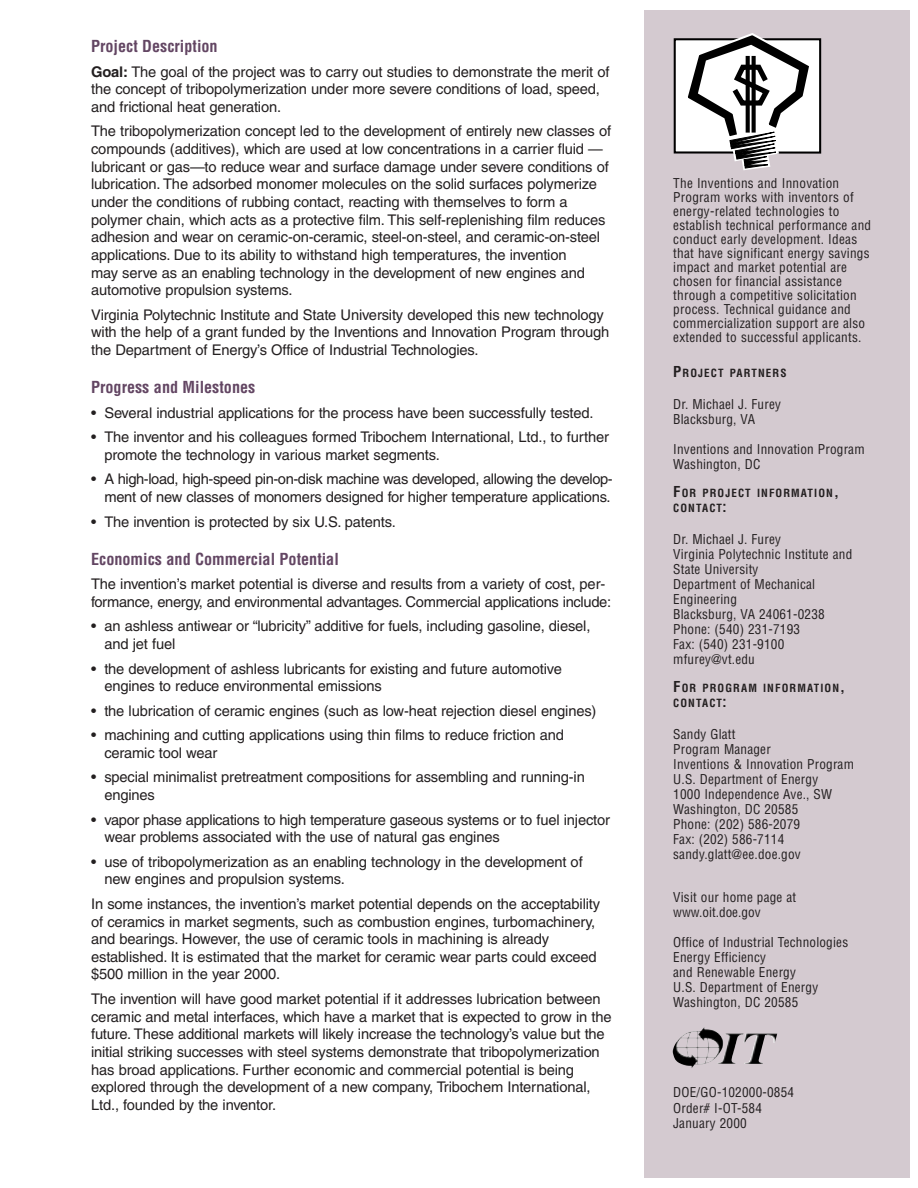
<style>
.page{position:relative;width:918px;height:1188px;background:#fff}
.page>*{position:absolute;margin:0;border:0;box-sizing:border-box;transform-origin:0 0}
.t1{font:700 condensed 16.2px "Helvetica";color:#634663}
.t2{font:14.7px/17.7px "Helvetica";letter-spacing:-.01em;color:#231f20}
.t3{font:condensed 13.2px/15px "Helvetica";letter-spacing:.015em;color:#231f20}
.t4{font:700 condensed 10.95px/15px "Helvetica";letter-spacing:.1em;color:#231f20}
.s1{font-weight:700}
.s2{font-size:14.7px}
</style>
<div class="page">
<div style="left:644px;top:11px;width:266px;height:1167px;background:#d4cad0"></div>
<img style="left:673px;top:1027px;width:104px;height:41px">
<div style="left:674px;top:38px;width:147px;height:116px;background:#fff;border:2px solid #000"></div>
<svg style="left:684px;top:33px;width:129px;height:137px"></svg>
<p class="t1" style="left:91px;top:40px;width:128px">Project Description</p>
<p class="t2" style="left:91px;top:64px;width:520px"><span class="s1">Goal:</span> The goal of the project was to carry out studies to demonstrate the merit of the concept of tribopolymerization under more severe conditions of load, speed, and frictional heat generation.</p>
<p class="t2" style="left:91px;top:124px;width:522px">The tribopolymerization concept led to the development of entirely new classes of compounds (additives), which are used at low concentrations in a carrier fluid — lubricant or gas—to reduce wear and surface damage under severe conditions of lubrication. The adsorbed monomer molecules on the solid surfaces polymerize under the conditions of rubbing contact, reacting with themselves to form a polymer chain, which acts as a protective film. This self-replenishing film reduces adhesion and wear on ceramic-on-ceramic, steel-on-steel, and ceramic-on-steel applications. Due to its ability to withstand high temperatures, the invention<br>may serve as an enabling technology in the development of new engines and automotive propulsion systems.</p>
<p class="t2" style="left:91px;top:307px;width:520px">Virginia Polytechnic Institute and State University developed this new technology with the help of a grant funded by the Inventions and Innovation Program through the Department of Energy’s Office of Industrial Technologies.</p>
<p class="t1" style="left:91px;top:381px;width:166px">Progress and Milestones</p>
<p class="t2" style="left:91px;top:405px;width:504px">• Several industrial applications for the process have been successfully tested.</p>
<p class="t2" style="left:104px;top:430px;width:506px;text-indent:-13px">• The inventor and his colleagues formed Tribochem International, Ltd., to further promote the technology in various market segments.</p>
<p class="t2" style="left:91px;top:472px;width:523px;text-align:right">• A high-load, high-speed pin-on-disk machine was developed, allowing the develop&shy;ment of new classes of monomers designed for higher temperature applications.</p>
<p class="t2" style="left:91px;top:514px;width:306px">• The invention is protected by six U.S. patents.</p>
<p class="t1" style="left:91px;top:553px;width:249px">Economics and Commercial Potential</p>
<p class="t2" style="left:91px;top:577px;width:522px">The invention’s market potential is diverse and results from a variety of cost, per&shy;formance, energy, and environmental advantages. Commercial applications include:</p>
<p class="t2" style="left:104px;top:619px;width:488px;text-indent:-13px">• an ashless antiwear or “lubricity” additive for fuels, including gasoline, diesel, and jet fuel</p>
<p class="t2" style="left:104px;top:661px;width:459px;text-indent:-13px">• the development of ashless lubricants for existing and future automotive engines to reduce environmental emissions</p>
<p class="t2" style="left:91px;top:703px;width:507px">• the lubrication of ceramic engines (such as low-heat rejection diesel engines)</p>
<p class="t2" style="left:104px;top:728px;width:461px;text-indent:-13px">• machining and cutting applications using thin films to reduce friction and ceramic tool wear</p>
<p class="t2" style="left:104px;top:770px;width:482px;text-indent:-13px">• special minimalist pretreatment compositions for assembling and running-in engines</p>
<p class="t2" style="left:104px;top:812px;width:507px;text-indent:-13px">• vapor phase applications to high temperature gaseous systems or to fuel injector wear problems associated with the use of natural gas engines</p>
<p class="t2" style="left:104px;top:854px;width:480px;text-indent:-13px">• use of tribopolymerization as an enabling technology in the development of new engines and propulsion systems.</p>
<p class="t2" style="left:91px;top:896px;width:511px">In some instances, the invention’s market potential depends on the acceptability of ceramics in market segments, such as combustion engines, turbomachinery, and bearings. However, the use of ceramic tools in machining is already established. It is estimated that the market for ceramic wear parts could exceed $500 million in the year 2000.</p>
<p class="t2" style="left:91px;top:991px;width:522px">The invention will have good market potential if it addresses lubrication between ceramic and metal interfaces, which have a market that is expected to grow in the future. These additional markets will likely increase the technology’s value but the initial striking successes with steel systems demonstrate that tribopolymerization has broad applications. Further economic and commercial potential is being explored through the development of a new company, Tribochem International, Ltd., founded by the inventor.</p>
<p class="t3" style="left:673px;top:177px;width:199px;line-height:14px">The Inventions and Innovation Program works with inventors of energy-related technologies to establish technical performance and conduct early development. Ideas that have significant energy savings impact and market potential are chosen for financial assistance through a competitive solicitation process. Technical guidance and commercialization support are also extended to successful applicants.</p>
<p class="t4" style="left:673px;top:367px;width:115px"><span class="s2">P</span>ROJECT PARTNERS</p>
<p class="t3" style="left:673px;top:398px;width:109px">Dr. Michael J. Furey<br>Blacksburg, VA</p>
<p class="t3" style="left:673px;top:443px;width:193px">Inventions and Innovation Program<br>Washington, DC</p>
<p class="t4" style="left:673px;top:487px;width:167px"><span class="s2">F</span>OR PROJECT INFORMATION<span class="s2">,<br></span>CONTACT<span class="s2">:</span></p>
<p class="t3" style="left:673px;top:533px;width:181px">Dr. Michael J. Furey<br>Virginia Polytechnic Institute and<br>State University<br>Department of Mechanical<br>Engineering<br>Blacksburg, VA 24061-0238<br>Phone: (540) 231-7193<br>Fax: (540) 231-9100 mfurey@vt.edu</p>
<p class="t4" style="left:673px;top:682px;width:173px"><span class="s2">F</span>OR PROGRAM INFORMATION<span class="s2">,<br></span>CONTACT<span class="s2">:</span></p>
<p class="t3" style="left:673px;top:727px;width:182px">Sandy Glatt<br>Program Manager<br>Inventions &amp; Innovation Program<br>U.S. Department of Energy<br>1000 Independence Ave., SW<br>Washington, DC 20585<br>Phone: (202) 586-2079<br>Fax: (202) 586-7114 sandy.glatt@ee.doe.gov</p>
<p class="t3" style="left:673px;top:891px;width:125px">Visit our home page at www.oit.doe.gov</p>
<p class="t3" style="left:673px;top:936px;width:176px">Office of Industrial Technologies<br>Energy Efficiency<br>and Renewable Energy<br>U.S. Department of Energy<br>Washington, DC 20585</p>
<p class="t3" style="left:673px;top:1086px;width:122px;line-height:15.6px">DOE/GO-102000-0854<br>Order# I-OT-584<br>January 2000</p>
</div>
